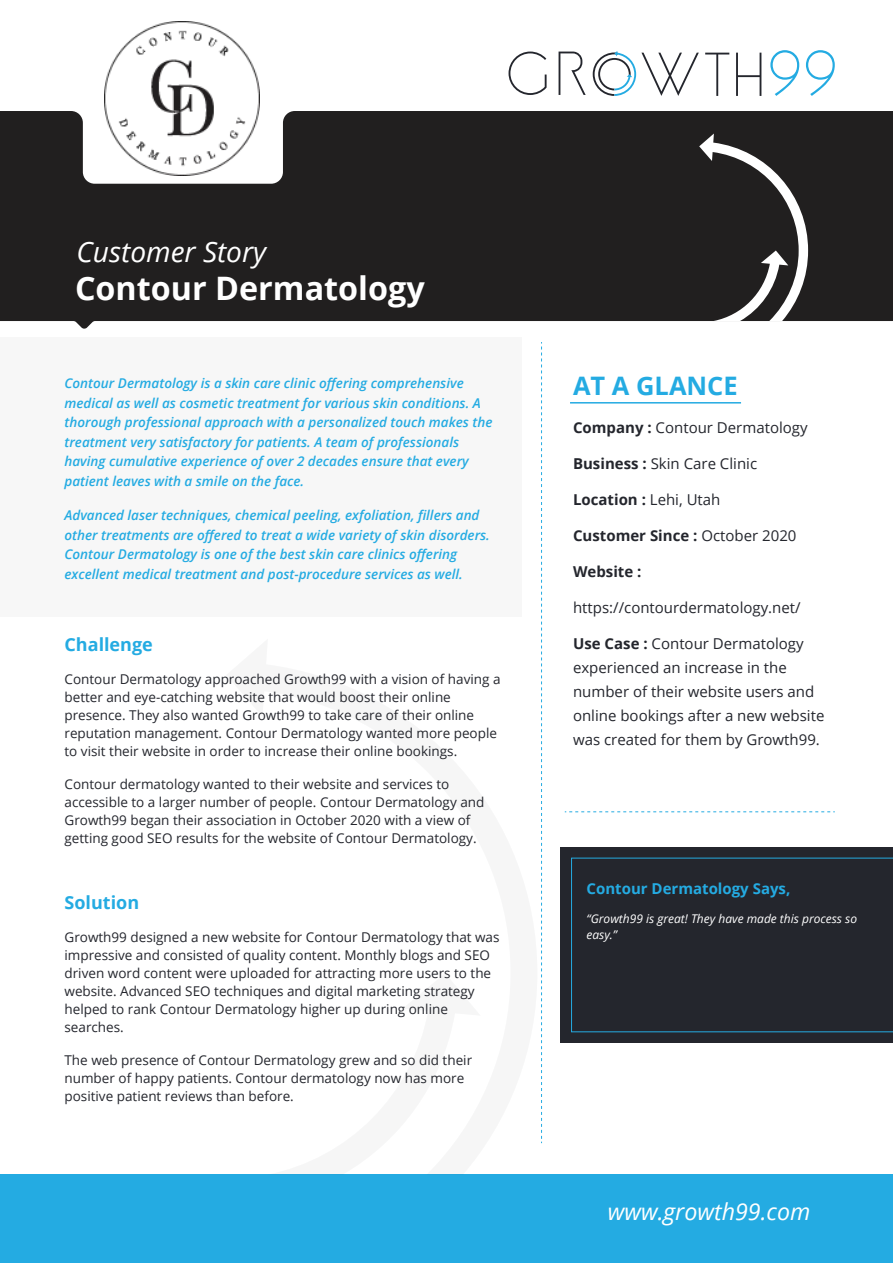
<style>
.page{position:relative;width:893px;height:1263px;background:#fff}
.page>*{position:absolute;margin:0;border:0;box-sizing:border-box;transform-origin:0 0}
.t1{font:700 32.4px "Open Sans";color:#fff}
.t2{font:italic 28.2px "Open Sans";color:#fff}
.t3{font:700 25.5px "Open Sans";color:#24abe2}
.t4{font:italic 23.25px "Open Sans";color:#fff}
.t5{font:700 18px "Open Sans";color:#24abe2}
.t6{font:15px/24px "Open Sans";color:#24262d}
.t7{font:700 15px "Open Sans";color:#24262d}
.t8{font:700 15px "Open Sans";color:#24abe2}
.t9{font:13.5px/18px "Open Sans";color:#24262d}
.t10{font:italic 600 13.5px/19.5px "Open Sans";color:#24abe2}
.t11{font:italic 12px/16.5px "Open Sans";color:#fff}
.s1{font-weight:700}
.s2{font-weight:400}
</style>
<div class="page">
<svg style="left:0;top:111px;width:893px;height:218px;background:#302e2e"></svg>
<div style="left:0;top:1175px;width:893px;height:88px;background:#24abe2"></div>
<svg style="left:699px;top:134px;width:109px;height:187px;background:#444242"></svg>
<div style="left:560px;top:847px;width:333px;height:196px;background:#24262d"></div>
<div style="left:0;top:337px;width:522px;height:280px;background:#f7f7f7"></div>
<svg style="left:770px;top:50px;width:29px;height:46px"></svg>
<svg style="left:806px;top:50px;width:29px;height:46px"></svg>
<svg style="left:736px;top:53px;width:25px;height:43px"></svg>
<svg style="left:705px;top:53px;width:24px;height:43px"></svg>
<svg style="left:559px;top:52px;width:27px;height:43px"></svg>
<svg style="left:509px;top:52px;width:38px;height:43px"></svg>
<svg style="left:593px;top:51px;width:106px;height:45px"></svg>
<svg style="left:541px;top:342px;width:1px;height:801px"></svg>
<svg style="left:565px;top:811px;width:270px;height:1px"></svg>
<hr style="left:570px;top:402px;width:171px;height:1px;background:#24abe2">
<img style="left:105px;top:21px;width:155px;height:155px">
<h2 class="t2" style="left:76px;top:232px;width:191px">Customer Story</h2>
<h1 class="t1" style="left:75px;top:265px;width:351px">Contour Dermatology</h1>
<p class="t10" style="left:65px;top:373px;width:430px">Contour Dermatology is a skin care clinic offering comprehensive medical as well as cosmetic treatment for various skin conditions. A thorough professional approach with a personalized touch makes the treatment very satisfactory for patients. A team of professionals having cumulative experience of over 2 decades ensure that every patient leaves with a smile on the face.</p>
<p class="t10" style="left:65px;top:505px;width:427px">Advanced laser techniques, chemical peeling, exfoliation, fillers and other treatments are offered to treat a wide variety of skin disorders.<br>Contour Dermatology is one of the best skin care clinics offering excellent medical treatment and post-procedure services as well.</p>
<h3 class="t5" style="left:65px;top:632px;width:90px">Challenge</h3>
<p class="t9" style="left:65px;top:670px;width:438px">Contour Dermatology approached Growth99 with a vision of having a better and eye-catching website that would boost their online presence. They also wanted Growth99 to take care of their online reputation management. Contour Dermatology wanted more people to visit their website in order to increase their online bookings.</p>
<p class="t9" style="left:65px;top:774px;width:421px">Contour dermatology wanted to their website and services to accessible to a larger number of people. Contour Dermatology and Growth99 began their association in October 2020 with a view of getting good SEO results for the website of Contour Dermatology.</p>
<h3 class="t5" style="left:65px;top:890px;width:76px">Solution</h3>
<p class="t9" style="left:65px;top:928px;width:437px">Growth99 designed a new website for Contour Dermatology that was impressive and consisted of quality content. Monthly blogs and SEO driven word content were uploaded for attracting more users to the website. Advanced SEO techniques and digital marketing strategy helped to rank Contour Dermatology higher up during online searches.</p>
<p class="t9" style="left:65px;top:1050px;width:409px">The web presence of Contour Dermatology grew and so did their number of happy patients. Contour dermatology now has more positive patient reviews than before.</p>
<h3 class="t3" style="left:573px;top:367px;width:166px">AT A GLANCE</h3>
<p class="t6" style="left:573px;top:415px;width:236px"><span class="s1">Company :</span> Contour Dermatology</p>
<p class="t6" style="left:573px;top:451px;width:186px"><span class="s1">Business :</span> Skin Care Clinic</p>
<p class="t7" style="left:573px;top:489px;width:149px">Location : <span class="s2">Lehi, Utah</span></p>
<p class="t7" style="left:573px;top:525px;width:225px">Customer Since : <span class="s2">October 2020</span></p>
<p class="t7" style="left:573px;top:561px;width:70px">Website :</p>
<p class="t6" style="left:573px;top:595px;width:229px">https://contourdermatology.net/</p>
<p class="t6" style="left:573px;top:631px;width:253px"><span class="s1">Use Case :</span> Contour Dermatology experienced an increase in the number of their website users and online bookings after a new website was created for them by Growth99.</p>
<p class="t8" style="left:586px;top:878px;width:205px">Contour Dermatology Says,</p>
<p class="t11" style="left:586px;top:910px;width:272px">“Growth99 is great! They have made this process so easy.”</p>
<h3 class="t4" style="left:608px;top:1195px;width:204px">www.growth99.com</h3>
</div>
